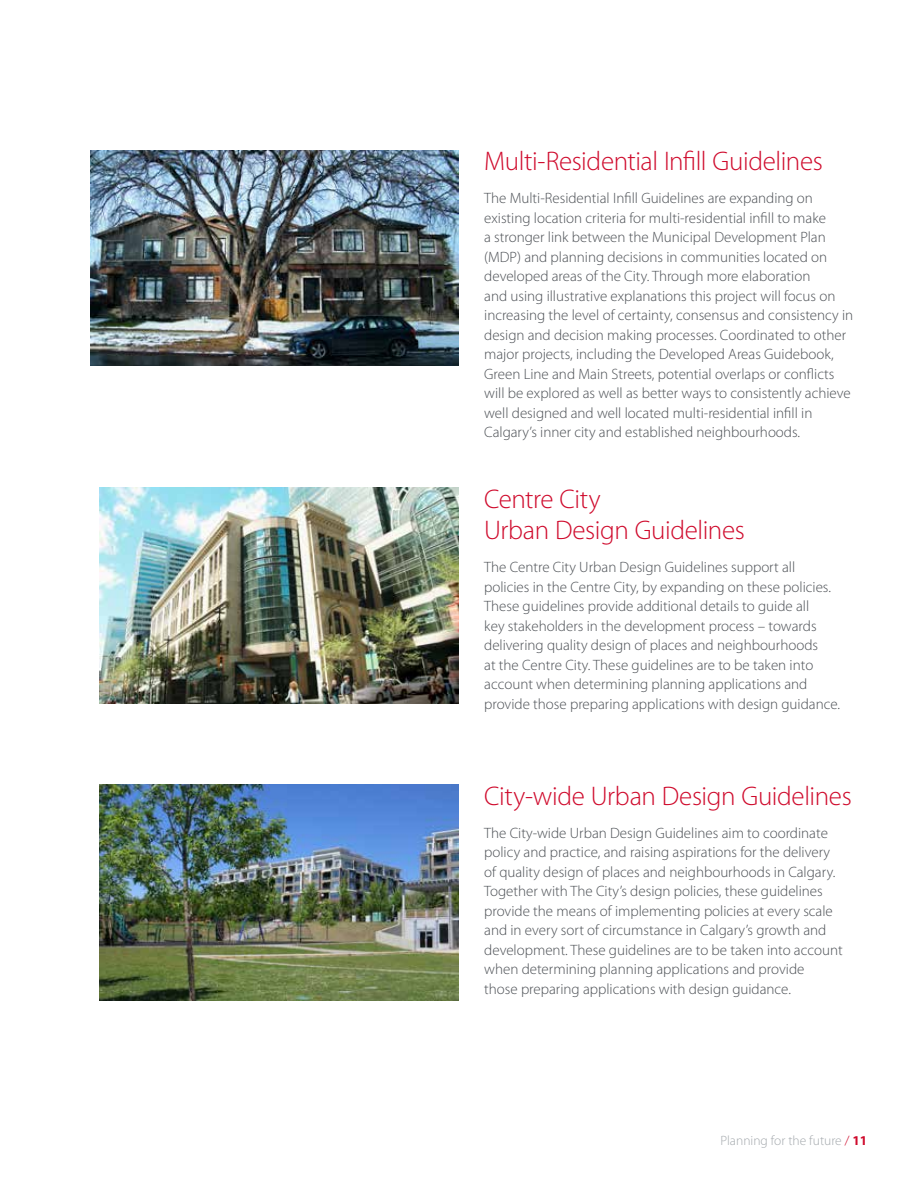
<style>
.page{position:relative;width:918px;height:1188px;background:#fff}
.page>*{position:absolute;margin:0;border:0;box-sizing:border-box;transform-origin:0 0}
.t1{font:300 27px/31.5px "Myriad Pro";letter-spacing:-.015em;color:#cf0a2c}
.t2{font:300 15px/19.5px "Myriad Pro";color:#4b4f54}
.t3{font:300 13.5px "Myriad Pro";color:#a4a9ad}
.s1{color:#cf0a2c}
.s2{font-weight:700;color:#cf0a2c}
</style>
<div class="page">
<img style="left:99px;top:488px;width:360px;height:216px">
<img style="left:99px;top:784px;width:360px;height:216px">
<img style="left:90px;top:150px;width:369px;height:216px">
<h1 class="t1" style="left:484px;top:145px;width:340px">Multi-Residential Infill Guidelines</h1>
<p class="t2" style="left:484px;top:188px;width:371px">The Multi-Residential Infill Guidelines are expanding on existing location criteria for multi-residential infill to make<br>a stronger link between the Municipal Development Plan (MDP) and planning decisions in communities located on developed areas of the City. Through more elaboration<br>and using illustrative explanations this project will focus on increasing the level of certainty, consensus and consistency in design and decision making processes. Coordinated to other major projects, including the Developed Areas Guidebook, Green Line and Main Streets, potential overlaps or conflicts will be explored as well as better ways to consistently achieve well designed and well located multi-residential infill in Calgary’s inner city and established neighbourhoods.</p>
<h1 class="t1" style="left:484px;top:483px;width:262px">Centre City<br>Urban Design Guidelines</h1>
<p class="t2" style="left:484px;top:557px;width:357px">The Centre City Urban Design Guidelines support all policies in the Centre City, by expanding on these policies.<br>These guidelines provide additional details to guide all<br>key stakeholders in the development process – towards delivering quality design of places and neighbourhoods<br>at the Centre City. These guidelines are to be taken into account when determining planning applications and provide those preparing applications with design guidance.</p>
<h1 class="t1" style="left:484px;top:780px;width:369px">City-wide Urban Design Guidelines</h1>
<p class="t2" style="left:484px;top:823px;width:360px">The City-wide Urban Design Guidelines aim to coordinate policy and practice, and raising aspirations for the delivery of quality design of places and neighbourhoods in Calgary.<br>Together with The City’s design policies, these guidelines provide the means of implementing policies at every scale and in every sort of circumstance in Calgary’s growth and development. These guidelines are to be taken into account when determining planning applications and provide<br>those preparing applications with design guidance.</p>
<p class="t3" style="left:720px;top:1132px;width:148px">Planning for the future <span class="s1">/</span> <span class="s2">11</span></p>
</div>
